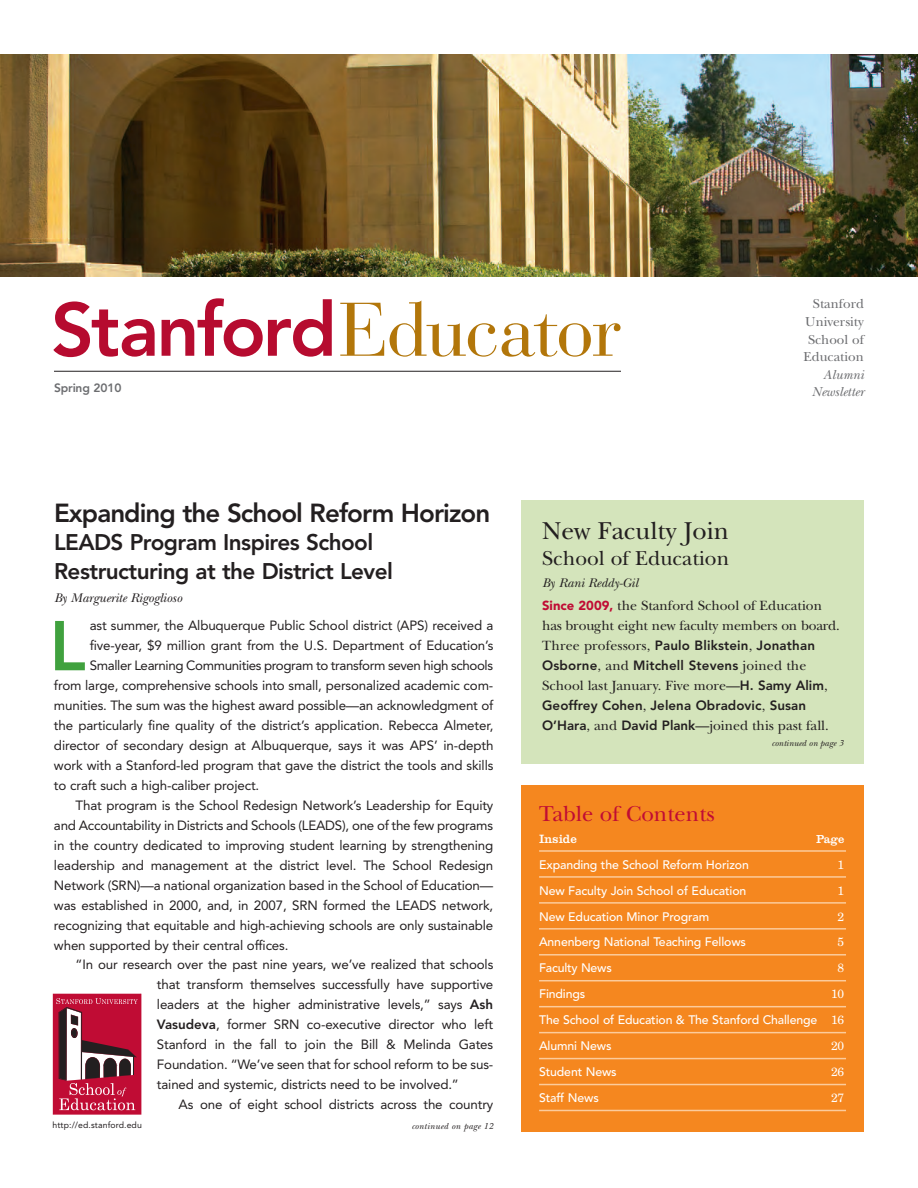
<style>
.page{position:relative;width:918px;height:1188px;background:#fff}
.page>*{position:absolute;margin:0;border:0;box-sizing:border-box;transform-origin:0 0}
.t1{font:800 74.7px "Avenir";letter-spacing:-.035em;color:#b60b2f}
.t2{font:800 69.6px "Avenir";color:#40a13e}
.t3{font:800 25.95px "Avenir";letter-spacing:-.035em;color:#231f20}
.t4{font:25.5px "New Baskerville";color:#231f20}
.t5{font:800 22.5px/28.5px "Avenir";letter-spacing:-.025em;color:#231f20}
.t6{font:22.5px "New Baskerville";color:#c00c34}
.t7{font:21px "New Baskerville";color:#231f20}
.t8{font:13.95px/20px "New Baskerville";color:#231f20}
.t9{font:13.5px/17.5px "New Baskerville";color:#6c6d70;text-align:right}
.t10{font:italic 13.5px/17.5px "New Baskerville";color:#6c6d70;text-align:right}
.t11{font:13.35px "Avenir";letter-spacing:-.01em;color:#231f20}
.t12{font:800 13.35px/20px "Avenir";letter-spacing:.01em;color:#231f20}
.t13{font:13.35px "Avenir";letter-spacing:-.03em;color:#231f20}
.t14{font:italic 13.05px "New Baskerville";color:#231f20}
.t15{font:500 12.45px "Clarendon T";color:#fff}
.t16{font:500 12.3px/26px "Avenir";letter-spacing:-.01em;color:#fff}
.t17{font:12px "New Century Schlbk";letter-spacing:-.01em;color:#fff}
.t18{font:800 12px "Avenir";letter-spacing:-.01em;color:#6c6d70}
.t19{font:500 12px "Clarendon T";color:#fff}
.t20{font:italic 9px "New Baskerville";letter-spacing:.03em;color:#231f20}
.t21{font:italic 9px "New Baskerville";color:#231f20}
.t22{font:8.7px "Avenir";letter-spacing:.01em;color:#231f20}
.s1{font-family:"Bauer Bodoni";font-weight:400;font-size:75.3px;color:#b2760a}
.s2{font-weight:800}
.s3{font-family:"Avenir";font-weight:900;font-size:13.05px;color:#c00c34}
.s4{font-family:"New Baskerville";font-weight:400;font-size:13.95px}
.s5{font-family:"Avenir";font-weight:800;font-size:13.35px}
.s6{font-family:"New Century Schlbk";font-weight:400;font-size:12px}
</style>
<div class="page">
<img style="left:0;top:54px;width:918px;height:222px">
<div style="left:521px;top:500px;width:343px;height:264px;background:#d4e4bb"></div>
<div style="left:521px;top:785px;width:343px;height:347px;background:#f5871f"></div>
<hr style="left:539px;top:850px;width:307px;height:2px;background:#fccb9b">
<hr style="left:539px;top:876px;width:307px;height:2px;background:#fccb9b">
<hr style="left:539px;top:902px;width:307px;height:2px;background:#fccb9b">
<hr style="left:539px;top:928px;width:307px;height:2px;background:#fccb9b">
<hr style="left:539px;top:954px;width:307px;height:2px;background:#fccb9b">
<hr style="left:539px;top:980px;width:307px;height:1px;background:#fccb9b">
<hr style="left:539px;top:1006px;width:307px;height:1px;background:#fccb9b">
<hr style="left:539px;top:1032px;width:307px;height:1px;background:#fccb9b">
<hr style="left:539px;top:1058px;width:307px;height:1px;background:#fccb9b">
<hr style="left:539px;top:1084px;width:307px;height:1px;background:#fccb9b">
<hr style="left:539px;top:1110px;width:307px;height:1px;background:#fccb9b">
<hr style="left:54px;top:371px;width:567px;height:1px;background:#231f20">
<div style="left:52px;top:993px;width:93px;height:124px;background:linear-gradient(to right,#fff,#fff)"></div>
<svg style="left:53px;top:994px;width:88px;height:121px;background:#ad3751"></svg>
<h1 class="t1" style="left:51px;top:299px;width:572px">Stanford<span class="s1">Educator</span></h1>
<p class="t18" style="left:54px;top:383px;width:69px">Spring 2010</p>
<p class="t9" style="left:804px;top:295px;width:62px">Stanford<br>University<br>School of<br>Education</p>
<p class="t10" style="left:812px;top:365px;width:54px">Alumni<br>Newsletter</p>
<h3 class="t3" style="left:54px;top:502px;width:438px">Expanding the School Reform Horizon</h3>
<h3 class="t5" style="left:54px;top:530px;width:341px">LEADS Program Inspires School<br>Restructuring at the District Level</h3>
<p class="t14" style="left:54px;top:590px;width:129px">By Marguerite Rigoglioso</p>
<h2 class="t2" style="left:50px;top:618px;width:38px">L</h2>
<p class="t11" style="left:90px;top:620px;width:405px">ast summer, the Albuquerque Public School district (APS) received a</p>
<p class="t11" style="left:90px;top:640px;width:405px">five-year, $9 million grant from the U.S. Department of Education’s</p>
<p class="t13" style="left:90px;top:660px;width:405px">Smaller Learning Communities program to transform seven high schools</p>
<p class="t11" style="left:54px;top:680px;width:441px">from large, comprehensive schools into small, personalized academic com-</p>
<p class="t11" style="left:54px;top:700px;width:441px">munities. The sum was the highest award possible—an acknowledgment of</p>
<p class="t11" style="left:54px;top:720px;width:441px">the particularly fine quality of the district’s application. Rebecca Almeter,</p>
<p class="t11" style="left:54px;top:740px;width:441px">director of secondary design at Albuquerque, says it was APS’ in-depth</p>
<p class="t11" style="left:54px;top:760px;width:441px">work with a Stanford-led program that gave the district the tools and skills</p>
<p class="t11" style="left:54px;top:780px;width:207px">to craft such a high-caliber project.</p>
<p class="t11" style="left:76px;top:800px;width:419px">That program is the School Redesign Network’s Leadership for Equity</p>
<p class="t11" style="left:54px;top:820px;width:441px">and Accountability in Districts and Schools (LEADS), one of the few programs</p>
<p class="t11" style="left:54px;top:840px;width:441px">in the country dedicated to improving student learning by strengthening</p>
<p class="t11" style="left:54px;top:860px;width:441px">leadership and management at the district level. The School Redesign</p>
<p class="t11" style="left:54px;top:880px;width:441px">Network (SRN)—a national organization based in the School of Education—</p>
<p class="t11" style="left:54px;top:900px;width:441px">was established in 2000, and, in 2007, SRN formed the LEADS network,</p>
<p class="t11" style="left:54px;top:919px;width:441px">recognizing that equitable and high-achieving schools are only sustainable</p>
<p class="t11" style="left:54px;top:939px;width:236px">when supported by their central offices.</p>
<p class="t11" style="left:76px;top:959px;width:419px">“In our research over the past nine years, we’ve realized that schools</p>
<p class="t11" style="left:157px;top:979px;width:338px">that transform themselves successfully have supportive</p>
<p class="t11" style="left:157px;top:999px;width:338px">leaders at the higher administrative levels,” says <span class="s2">Ash</span></p>
<p class="t11" style="left:157px;top:1019px;width:338px"><span class="s2">Vasudeva</span>, former SRN co-executive director who left</p>
<p class="t11" style="left:157px;top:1039px;width:338px">Stanford in the fall to join the Bill &amp; Melinda Gates</p>
<p class="t11" style="left:157px;top:1059px;width:338px">Foundation. “We’ve seen that for school reform to be sus-</p>
<p class="t11" style="left:157px;top:1079px;width:303px">tained and systemic, districts need to be involved.”</p>
<p class="t11" style="left:179px;top:1099px;width:316px">As one of eight school districts across the country</p>
<p class="t22" style="left:52px;top:1122px;width:91px">http://ed.stanford.edu</p>
<p class="t20" style="left:411px;top:1121px;width:83px">continued on page 12</p>
<h3 class="t4" style="left:542px;top:516px;width:188px">New Faculty Join</h3>
<h3 class="t7" style="left:542px;top:545px;width:189px">School of Education</h3>
<p class="t14" style="left:542px;top:575px;width:97px">By Rani Reddy-Gil</p>
<p class="t8" style="left:542px;top:596px;width:299px"><span class="s3">Since 2009,</span> the Stanford School of Education has brought eight new faculty members on board.</p>
<p class="t12" style="left:542px;top:637px;width:274px"><span class="s4">Three professors,</span> Paulo Blikstein<span class="s4">,</span> Jonathan<br>Osborne<span class="s4">, and</span> Mitchell Stevens <span class="s4">joined the</span></p>
<p class="t8" style="left:542px;top:675px;width:287px">School last January. Five more—<span class="s5">H. Samy Alim</span>,</p>
<p class="t12" style="left:542px;top:697px;width:266px">Geoffrey Cohen<span class="s4">,</span> Jelena Obradovic<span class="s4">,</span> Susan</p>
<p class="t8" style="left:542px;top:715px;width:288px"><span class="s5">O’Hara</span>, and <span class="s5">David Plank</span>—joined this past fall.</p>
<p class="t21" style="left:772px;top:738px;width:73px">continued on page 3</p>
<h3 class="t6" style="left:539px;top:800px;width:177px">Table of Contents</h3>
<p class="t15" style="left:539px;top:831px;width:39px">Inside</p>
<p class="t19" style="left:816px;top:832px;width:30px">Page</p>
<p class="t16" style="left:539px;top:852px;width:211px">Expanding the School Reform Horizon</p>
<p class="t17" style="left:838px;top:860px;width:8px">1</p>
<p class="t16" style="left:539px;top:878px;width:209px">New Faculty Join School of Education</p>
<p class="t17" style="left:838px;top:886px;width:8px">1</p>
<p class="t16" style="left:539px;top:904px;width:172px">New Education Minor Program</p>
<p class="t17" style="left:838px;top:912px;width:8px">2</p>
<p class="t16" style="left:539px;top:930px;width:208px">Annenberg National Teaching Fellows</p>
<p class="t17" style="left:838px;top:938px;width:8px">5</p>
<p class="t16" style="left:539px;top:956px;width:74px">Faculty News</p>
<p class="t17" style="left:838px;top:964px;width:8px">8</p>
<p class="t16" style="left:539px;top:982px;width:48px">Findings</p>
<p class="t17" style="left:831px;top:990px;width:15px">10</p>
<p class="t16" style="left:539px;top:1008px;width:307px">The School of Education &amp; The Stanford Challenge <span class="s6">16<br></span>Alumni News</p>
<p class="t17" style="left:831px;top:1042px;width:15px">20</p>
<p class="t16" style="left:539px;top:1060px;width:79px">Student News</p>
<p class="t17" style="left:831px;top:1068px;width:15px">26</p>
<p class="t16" style="left:539px;top:1086px;width:61px">Staff News</p>
<p class="t17" style="left:831px;top:1094px;width:15px">27</p>
</div>
